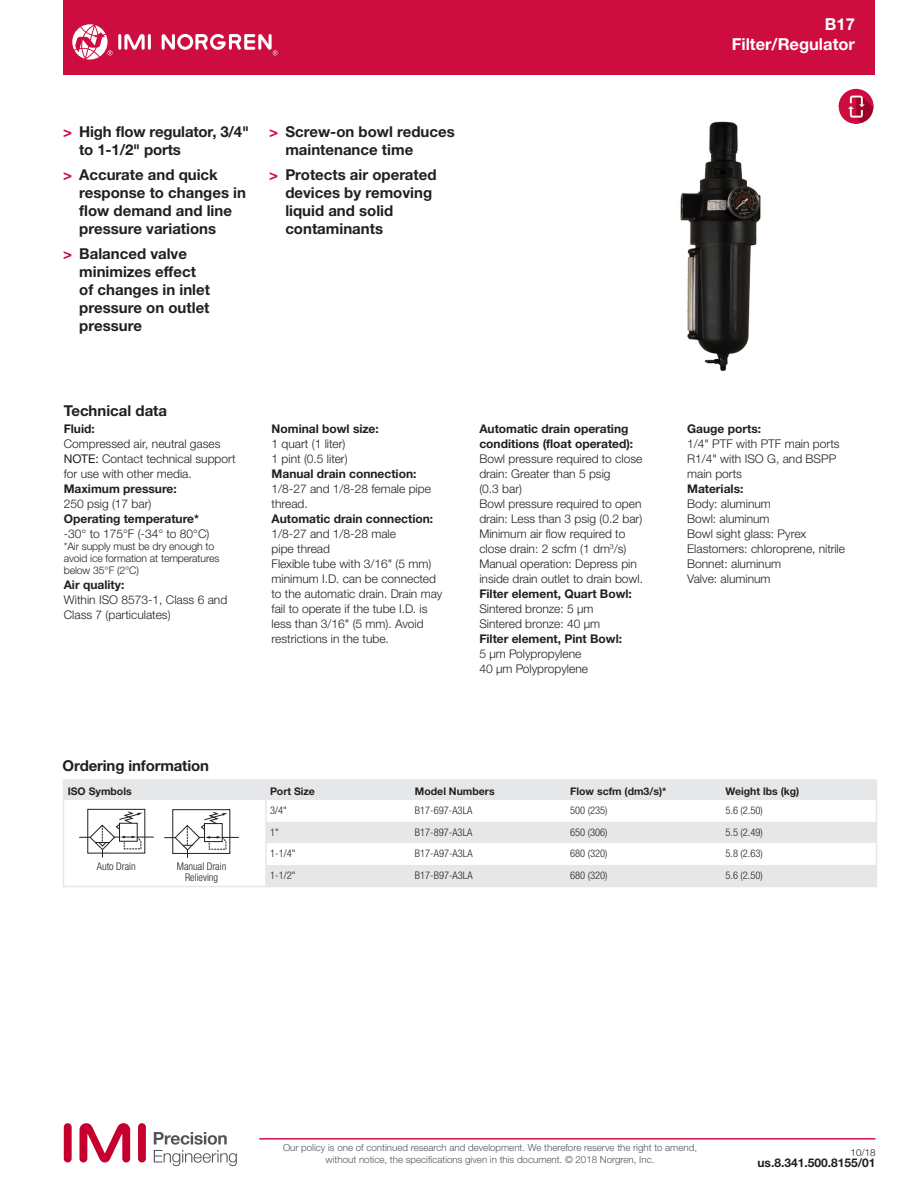
<style>
.page{position:relative;width:918px;height:1188px;background:#fff}
.page>*{position:absolute;margin:0;border:0;box-sizing:border-box;transform-origin:0 0}
.t1{font:700 16.5px/19.5px "Helvetica Neue LTW1 G";color:#fff;text-align:right}
.subline{font:700 15px/18px "Helvetica Neue LTW1 G";color:#231f20}
.t2{font:300 12px/15px "Helvetica Neue LTW1 G";color:#231f20}
.t3{font:700 12px/15px "Helvetica Neue LTW1 G";color:#231f20}
.t4{font:300 condensed 10.5px/10.5px "Helvetica Neue LTW1 G";color:#231f20;text-align:center}
.t5{font:300 10.5px/12px "Helvetica Neue LTW1 G";letter-spacing:-.01em;color:#231f20}
.t6{font:700 10.5px "Helvetica Neue LTW1 G";color:#231f20}
.t7{font:300 9.75px/11.2px "Helvetica Neue LTW1 G";color:#54555a;text-align:center}
.t8{font:300 9.75px "Helvetica Neue LTW1 G";color:#231f20}
.s1{color:#cd0d40}
.s2{font-weight:700}
.s3{font-weight:400}
</style>
<div class="page">
<div style="left:64px;top:0;width:811px;height:75px;background:#cd0d40"></div>
<hr style="left:118px;top:34px;width:3px;height:16px;background:#fff;border-radius:2px">
<hr style="left:148px;top:34px;width:3px;height:16px;background:#fff;border-radius:2px">
<svg style="left:124px;top:34px;width:21px;height:16px"></svg>
<svg style="left:162px;top:34px;width:116px;height:21px"></svg>
<svg style="left:72px;top:24px;width:41px;height:36px"></svg>
<hr style="left:259px;top:1138px;width:616px;height:2px;background:#cd0d40">
<div style="left:138px;top:1123px;width:8px;height:40px;background:#c5002e;border-radius:4px"></div>
<div style="left:64px;top:1123px;width:8px;height:40px;background:#c5002e;border-radius:4px"></div>
<svg style="left:79px;top:1123px;width:51px;height:40px"></svg>
<svg style="left:154px;top:1132px;width:83px;height:34px"></svg>
<div style="left:64px;top:781px;width:812px;height:19px;background:#e6e7e9"></div>
<svg style="left:64px;top:808px;width:812px;height:78px"></svg>
<hr style="left:63px;top:779px;width:203px;height:2px;background:#e6e7e9">
<svg style="left:63px;top:781px;width:1px;height:105px"></svg>
<hr style="left:63px;top:886px;width:203px;height:1px;background:#e6e7e9">
<svg style="left:265px;top:781px;width:2px;height:19px"></svg>
<hr style="left:265px;top:800px;width:2px;height:22px;background:#e6e7e9">
<hr style="left:265px;top:822px;width:2px;height:21px;background:#e6e7e9">
<hr style="left:265px;top:843px;width:2px;height:22px;background:#e6e7e9">
<hr style="left:265px;top:865px;width:2px;height:21px;background:#e6e7e9">
<hr style="left:266px;top:779px;width:145px;height:2px;background:#e6e7e9">
<hr style="left:266px;top:886px;width:145px;height:1px;background:#e6e7e9">
<hr style="left:411px;top:779px;width:155px;height:2px;background:#e6e7e9">
<hr style="left:566px;top:779px;width:155px;height:2px;background:#e6e7e9">
<hr style="left:411px;top:886px;width:155px;height:1px;background:#e6e7e9">
<hr style="left:566px;top:886px;width:155px;height:1px;background:#e6e7e9">
<hr style="left:721px;top:779px;width:156px;height:2px;background:#e6e7e9">
<hr style="left:721px;top:886px;width:156px;height:1px;background:#e6e7e9">
<svg style="left:876px;top:781px;width:1px;height:105px"></svg>
<img style="left:838px;top:89px;width:36px;height:35px">
<div style="left:87px;top:809px;width:58px;height:45px;border:1px solid #231f20"></div>
<svg style="left:80px;top:811px;width:74px;height:46px"></svg>
<div style="left:172px;top:809px;width:58px;height:45px;border:1px solid #231f20"></div>
<svg style="left:165px;top:811px;width:74px;height:47px"></svg>
<img style="left:680px;top:121px;width:81px;height:250px">
<p class="subline" style="left:79px;top:122px;width:171px;text-indent:-16px"><span class="s1">&gt;</span> High flow regulator, 3/4" to 1-1/2" ports</p>
<p class="subline" style="left:79px;top:166px;width:168px;text-indent:-16px"><span class="s1">&gt;</span> Accurate and quick response to changes in flow demand and line pressure variations</p>
<p class="subline" style="left:79px;top:245px;width:132px;text-indent:-16px"><span class="s1">&gt;</span> Balanced valve minimizes effect of changes in inlet pressure on outlet pressure</p>
<p class="subline" style="left:285px;top:122px;width:171px;text-indent:-16px"><span class="s1">&gt;</span> Screw-on bowl reduces maintenance time</p>
<p class="subline" style="left:285px;top:166px;width:153px;text-indent:-16px"><span class="s1">&gt;</span> Protects air operated devices by removing liquid and solid contaminants</p>
<p class="subline" style="left:64px;top:401px;width:105px">Technical data</p>
<p class="t2" style="left:64px;top:422px;width:158px"><span class="s2">Fluid:<br></span>Compressed air, neutral gases</p>
<p class="t2" style="left:64px;top:452px;width:173px"><span class="s3">NOTE:</span> Contact technical support for use with other media.</p>
<p class="t3" style="left:64px;top:482px;width:115px">Maximum pressure:</p>
<p class="t2" style="left:64px;top:497px;width:89px">250 psig (17 bar)</p>
<p class="t3" style="left:64px;top:512px;width:137px">Operating temperature*</p>
<p class="t2" style="left:64px;top:527px;width:147px">-30° to 175°F (-34° to 80°C)</p>
<p class="t5" style="left:64px;top:541px;width:157px">*Air supply must be dry enough to avoid ice formation at temperatures below 35°F (2°C)</p>
<p class="t3" style="left:64px;top:578px;width:62px">Air quality:</p>
<p class="t2" style="left:64px;top:593px;width:165px">Within ISO 8573-1, Class 6 and<br>Class 7 (particulates)</p>
<p class="t3" style="left:272px;top:422px;width:109px">Nominal bowl size:</p>
<p class="t2" style="left:272px;top:437px;width:78px">1 quart (1 liter)<br>1 pint (0.5 liter)</p>
<p class="t3" style="left:272px;top:467px;width:146px">Manual drain connection:</p>
<p class="t2" style="left:272px;top:482px;width:161px">1/8-27 and 1/8-28 female pipe thread.</p>
<p class="t3" style="left:272px;top:512px;width:163px">Automatic drain connection:</p>
<p class="t2" style="left:272px;top:527px;width:172px">1/8-27 and 1/8-28 male<br>pipe thread<br>Flexible tube with 3/16" (5 mm) minimum I.D. can be connected to the automatic drain. Drain may fail to operate if the tube I.D. is less than 3/16" (5 mm). Avoid restrictions in the tube.</p>
<p class="t3" style="left:479px;top:422px;width:155px">Automatic drain operating conditions (float operated):</p>
<p class="t2" style="left:479px;top:452px;width:165px">Bowl pressure required to close drain: Greater than 5 psig<br>(0.3 bar)</p>
<p class="t2" style="left:479px;top:497px;width:164px">Bowl pressure required to open drain: Less than 3 psig (0.2 bar)</p>
<p class="t2" style="left:479px;top:527px;width:149px">Minimum air flow required to close drain: 2 scfm (1 dm<sup>3</sup>/s)</p>
<p class="t2" style="left:479px;top:557px;width:165px">Manual operation: Depress pin inside drain outlet to drain bowl.</p>
<p class="t3" style="left:479px;top:587px;width:154px">Filter element, Quart Bowl:</p>
<p class="t2" style="left:479px;top:602px;width:116px">Sintered bronze: 5 µm</p>
<p class="t2" style="left:479px;top:617px;width:122px">Sintered bronze: 40 µm</p>
<p class="t3" style="left:479px;top:632px;width:144px">Filter element, Pint Bowl:</p>
<p class="t2" style="left:479px;top:647px;width:104px">5 µm Polypropylene</p>
<p class="t2" style="left:479px;top:662px;width:110px">40 µm Polypropylene</p>
<h1 class="t1" style="left:732px;top:14px;width:125px">B17<br>Filter/Regulator</h1>
<p class="t3" style="left:687px;top:422px;width:76px">Gauge ports:</p>
<p class="t2" style="left:687px;top:437px;width:154px">1/4" PTF with PTF main ports<br>R1/4" with ISO G, and BSPP main ports</p>
<p class="t3" style="left:687px;top:482px;width:58px">Materials:</p>
<p class="t2" style="left:687px;top:497px;width:85px">Body: aluminum</p>
<p class="t2" style="left:687px;top:512px;width:84px">Bowl: aluminum</p>
<p class="t2" style="left:687px;top:527px;width:121px">Bowl sight glass: Pyrex</p>
<p class="t2" style="left:687px;top:542px;width:159px">Elastomers: chloroprene, nitrile<br>Bonnet: aluminum<br>Valve: aluminum</p>
<p class="subline" style="left:63px;top:757px;width:148px">Ordering information</p>
<p class="t6" style="left:68px;top:785px;width:65px">ISO Symbols</p>
<p class="t6" style="left:270px;top:785px;width:46px">Port Size</p>
<p class="t6" style="left:415px;top:785px;width:81px">Model Numbers</p>
<p class="t6" style="left:570px;top:785px;width:98px">Flow scfm (dm3/s)*</p>
<p class="t6" style="left:725px;top:785px;width:75px">Weight lbs (kg)</p>
<p class="t4" style="left:270px;top:805px;width:18px">3/4"</p>
<p class="t4" style="left:415px;top:805px;width:59px">B17-697-A3LA</p>
<p class="t4" style="left:570px;top:805px;width:39px">500 (235)</p>
<p class="t4" style="left:725px;top:805px;width:39px">5.6 (2.50)</p>
<p class="t4" style="left:270px;top:827px;width:10px">1"</p>
<p class="t4" style="left:415px;top:827px;width:59px">B17-897-A3LA</p>
<p class="t4" style="left:570px;top:827px;width:39px">650 (306)</p>
<p class="t4" style="left:725px;top:827px;width:39px">5.5 (2.49)</p>
<p class="t4" style="left:270px;top:848px;width:27px">1-1/4"</p>
<p class="t4" style="left:415px;top:848px;width:59px">B17-A97-A3LA</p>
<p class="t4" style="left:570px;top:848px;width:39px">680 (320)</p>
<p class="t4" style="left:725px;top:848px;width:39px">5.8 (2.63)</p>
<p class="t4" style="left:270px;top:870px;width:27px">1-1/2"</p>
<p class="t4" style="left:415px;top:870px;width:59px">B17-B97-A3LA</p>
<p class="t4" style="left:570px;top:870px;width:39px">680 (320)</p>
<p class="t4" style="left:725px;top:870px;width:39px">5.6 (2.50)</p>
<p class="t4" style="left:97px;top:861px;width:40px">Auto Drain</p>
<p class="t4" style="left:177px;top:861px;width:51px">Manual Drain<br>Relieving</p>
<p class="t7" style="left:283px;top:1142px;width:416px">Our policy is one of continued research and development. We therefore reserve the right to amend, without notice, the specifications given in this document. © 2018 Norgren, Inc.</p>
<p class="t8" style="left:851px;top:1146px;width:26px">10/18</p>
<p class="t3" style="left:757px;top:1155px;width:120px">us.8.341.500.8155/01</p>
</div>
